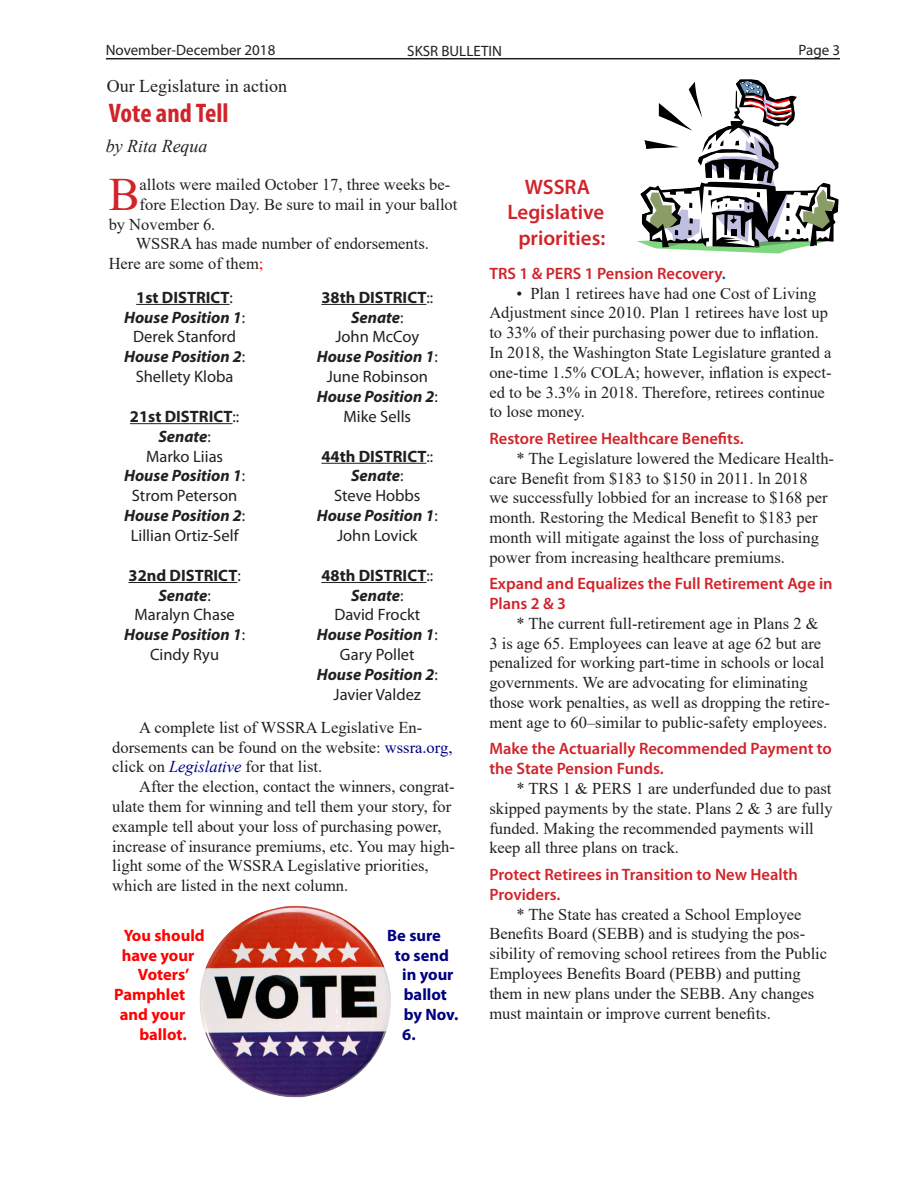
<style>
.page{position:relative;width:918px;height:1188px;background:#fff}
.page>*{position:absolute;margin:0;border:0;box-sizing:border-box;transform-origin:0 0}
.Body_text{font:46.35px "Times New Roman";color:#d1232a}
.Headline{font:700 condensed 27px "Myriad Pro";color:#d1232a}
.Division{font:600 21px/25.2px "Myriad Pro";color:#d1232a;text-align:center}
.t1{font:18px "Times New Roman";color:#231f20}
.t2{font:italic 18px "Times New Roman";color:#231f20}
.Body_text-2{font:16.5px/19.8px "Times New Roman";color:#231f20}
.Division-2{font:600 16.5px/19.8px "Myriad Pro";color:#d1232a}
.Body_text-3{font:italic 700 16.5px "Myriad Pro";color:#231f20}
.Body_text-4{font:16.5px "Myriad Pro";color:#231f20}
.Body_text-5{font:700 16.5px "Myriad Pro";color:#231f20}
.Body_text-6{font:700 16.5px "Myriad Pro";color:#f00}
.Body_text-7{font:700 16.5px "Myriad Pro";color:#000080}
.t3{font:15px "Myriad Pro";color:#231f20}
.s1{color:#f00}
.s2{font-weight:400}
.s3{font-weight:400;font-style:normal}
.s4{color:#000080}
.s5{font-style:italic;color:#000080}
.s6{color:#0a4fa2}
</style>
<div class="page">
<hr style="left:106px;top:58px;width:734px;height:1px;background:#231f20">
<svg style="left:637px;top:79px;width:202px;height:175px"></svg>
<hr style="left:136px;top:304px;width:94px;height:1px;background:#231f20">
<hr style="left:130px;top:423px;width:103px;height:1px;background:#231f20">
<hr style="left:129px;top:582px;width:108px;height:1px;background:#231f20">
<hr style="left:321px;top:304px;width:105px;height:1px;background:#231f20">
<hr style="left:321px;top:463px;width:105px;height:1px;background:#231f20">
<hr style="left:321px;top:582px;width:105px;height:1px;background:#231f20">
<img style="left:199px;top:906px;width:192px;height:192px">
<p class="t3" style="left:106px;top:41px;width:171px">November-December 2018</p>
<p class="t3" style="left:407px;top:41px;width:96px">SKSR BULLETIN</p>
<p class="t3" style="left:799px;top:41px;width:43px">Page 3</p>
<p class="t1" style="left:107px;top:74px;width:182px">Our Legislature in action</p>
<p class="Headline" style="left:109px;top:96px;width:121px">Vote and Tell</p>
<p class="t2" style="left:106px;top:133px;width:103px">by Rita Requa</p>
<p class="Body_text" style="left:109px;top:162px;width:32px">B</p>
<p class="Body_text-2" style="left:140px;top:174px;width:312px">allots were mailed October 17, three weeks be-</p>
<p class="Body_text-2" style="left:140px;top:194px;width:319px">fore Election Day. Be sure to mail in your ballot</p>
<p class="Body_text-2" style="left:109px;top:214px;width:108px">by November 6.</p>
<p class="Body_text-2" style="left:109px;top:233px;width:322px;text-indent:27px">WSSRA has made number of endorsements.<br>Here are some of them<span class="s1">;</span></p>
<p class="Body_text-5" style="left:136px;top:286px;width:98px">1st DISTRICT<span class="s2">:</span></p>
<p class="Body_text-3" style="left:124px;top:306px;width:123px">House Position 1<span class="s3">:</span></p>
<p class="Body_text-4" style="left:133px;top:327px;width:104px">Derek Stanford</p>
<p class="Body_text-3" style="left:124px;top:346px;width:123px">House Position 2<span class="s3">:</span></p>
<p class="Body_text-4" style="left:136px;top:366px;width:99px">Shellety Kloba</p>
<p class="Body_text-5" style="left:130px;top:406px;width:111px">21st DISTRICT<span class="s2">::</span></p>
<p class="Body_text-3" style="left:158px;top:426px;width:54px">Senate<span class="s3">:</span></p>
<p class="Body_text-4" style="left:146px;top:446px;width:79px">Marko Liias</p>
<p class="Body_text-3" style="left:124px;top:465px;width:123px">House Position 1<span class="s3">:</span></p>
<p class="Body_text-4" style="left:132px;top:486px;width:107px">Strom Peterson</p>
<p class="Body_text-3" style="left:124px;top:505px;width:123px">House Position 2<span class="s3">:</span></p>
<p class="Body_text-4" style="left:131px;top:525px;width:109px">Lillian Ortiz-Self</p>
<p class="Body_text-5" style="left:129px;top:565px;width:114px">32nd DISTRICT<span class="s2">:</span></p>
<p class="Body_text-3" style="left:158px;top:584px;width:54px">Senate<span class="s3">:</span></p>
<p class="Body_text-4" style="left:134px;top:605px;width:102px">Maralyn Chase</p>
<p class="Body_text-3" style="left:124px;top:624px;width:123px">House Position 1<span class="s3">:</span></p>
<p class="Body_text-4" style="left:150px;top:644px;width:71px">Cindy Ryu</p>
<p class="Body_text-5" style="left:321px;top:286px;width:113px">38th DISTRICT<span class="s2">::</span></p>
<p class="Body_text-3" style="left:351px;top:306px;width:54px">Senate<span class="s3">:</span></p>
<p class="Body_text-4" style="left:335px;top:327px;width:85px">John McCoy</p>
<p class="Body_text-3" style="left:317px;top:346px;width:123px">House Position 1<span class="s3">:</span></p>
<p class="Body_text-4" style="left:327px;top:366px;width:103px">June Robinson</p>
<p class="Body_text-3" style="left:317px;top:385px;width:123px">House Position 2<span class="s3">:</span></p>
<p class="Body_text-4" style="left:344px;top:406px;width:69px">Mike Sells</p>
<p class="Body_text-5" style="left:321px;top:445px;width:113px">44th DISTRICT<span class="s2">::</span></p>
<p class="Body_text-3" style="left:351px;top:465px;width:54px">Senate<span class="s3">:</span></p>
<p class="Body_text-4" style="left:334px;top:486px;width:88px">Steve Hobbs</p>
<p class="Body_text-3" style="left:317px;top:505px;width:123px">House Position 1<span class="s3">:</span></p>
<p class="Body_text-4" style="left:337px;top:525px;width:82px">John Lovick</p>
<p class="Body_text-5" style="left:321px;top:565px;width:113px">48th DISTRICT<span class="s2">::</span></p>
<p class="Body_text-3" style="left:351px;top:584px;width:54px">Senate<span class="s3">:</span></p>
<p class="Body_text-4" style="left:334px;top:605px;width:87px">David Frockt</p>
<p class="Body_text-3" style="left:317px;top:624px;width:123px">House Position 1<span class="s3">:</span></p>
<p class="Body_text-4" style="left:340px;top:644px;width:76px">Gary Pollet</p>
<p class="Body_text-3" style="left:317px;top:664px;width:123px">House Position 2<span class="s3">:</span></p>
<p class="Body_text-4" style="left:334px;top:684px;width:89px">Javier Valdez</p>
<p class="Body_text-2" style="left:112px;top:717px;width:342px;text-indent:27px">A complete list of WSSRA Legislative En&shy;dorsements can be found on the website: <span class="s4">wssra.org, </span>click on <span class="s5">Legislative</span> for that list.</p>
<p class="Body_text-2" style="left:112px;top:776px;width:344px;text-indent:27px">After the election, contact the winners, congrat&shy;ulate them for winning and tell them your story, for example tell about your loss of purchasing power, increase of insurance premiums, etc. You may high&shy;light some of the WSSRA Legislative priorities, which are listed in the next column.</p>
<p class="Body_text-6" style="left:124px;top:924px;width:82px">You should</p>
<p class="Body_text-6" style="left:122px;top:944px;width:74px">have your</p>
<p class="Body_text-6" style="left:138px;top:964px;width:53px">Voters’</p>
<p class="Body_text-6" style="left:114px;top:984px;width:73px">Pamphlet</p>
<p class="Body_text-6" style="left:120px;top:1004px;width:67px">and your</p>
<p class="Body_text-6" style="left:139px;top:1023px;width:49px">ballot.</p>
<p class="Body_text-7" style="left:387px;top:924px;width:55px">Be sure</p>
<p class="Body_text-7" style="left:395px;top:944px;width:56px">to send</p>
<p class="Body_text-7" style="left:402px;top:964px;width:53px">in your</p>
<p class="Body_text-7" style="left:404px;top:984px;width:45px">ballot</p>
<p class="Body_text-7" style="left:404px;top:1004px;width:56px">by Nov.</p>
<p class="Body_text-7" style="left:402px;top:1023px;width:15px">6.</p>
<p class="Division" style="left:507px;top:174px;width:100px">WSSRA<br>Legislative priorities:</p>
<p class="Division-2" style="left:489px;top:263px;width:238px">TRS 1 &amp; PERS 1 Pension Recovery<span class="s6">.</span></p>
<p class="Body_text-2" style="left:489px;top:283px;width:344px;text-indent:27px">• Plan 1 retirees have had one Cost of Living Adjustment since 2010. Plan 1 retirees have lost up to 33% of their purchasing power due to inflation.<br>In 2018, the Washington State Legislature granted a one-time 1.5% COLA; however, inflation is expect&shy;ed to be 3.3% in 2018. Therefore, retirees continue to lose money.</p>
<p class="Division-2" style="left:489px;top:428px;width:256px">Restore Retiree Healthcare Benefits.</p>
<p class="Body_text-2" style="left:489px;top:448px;width:346px;text-indent:27px">* The Legislature lowered the Medicare Health&shy;care Benefit from $183 to $150 in 2011. ln 2018<br>we successfully lobbied for an increase to $168 per month. Restoring the Medical Benefit to $183 per month will mitigate against the loss of purchasing power from increasing healthcare premiums.</p>
<p class="Division-2" style="left:489px;top:573px;width:345px">Expand and Equalizes the Full Retirement Age in<br>Plans 2 &amp; 3</p>
<p class="Body_text-2" style="left:489px;top:613px;width:342px;text-indent:27px">* The current full-retirement age in Plans 2 &amp; 3 is age 65. Employees can leave at age 62 but are penalized for working part-time in schools or local governments. We are advocating for eliminating those work penalties, as well as dropping the retire&shy;ment age to 60–similar to public-safety employees.</p>
<p class="Division-2" style="left:489px;top:739px;width:344px">Make the Actuarially Recommended Payment to the State Pension Funds.</p>
<p class="Body_text-2" style="left:489px;top:778px;width:345px;text-indent:27px">* TRS 1 &amp; PERS 1 are underfunded due to past skipped payments by the state. Plans 2 &amp; 3 are fully funded. Making the recommended payments will keep all three plans on track.</p>
<p class="Division-2" style="left:489px;top:864px;width:310px">Protect Retirees in Transition to New Health<br>Providers.</p>
<p class="Body_text-2" style="left:489px;top:904px;width:339px;text-indent:27px">* The State has created a School Employee Benefits Board (SEBB) and is studying the pos&shy;sibility of removing school retirees from the Public Employees Benefits Board (PEBB) and putting them in new plans under the SEBB. Any changes must maintain or improve current benefits.</p>
</div>
